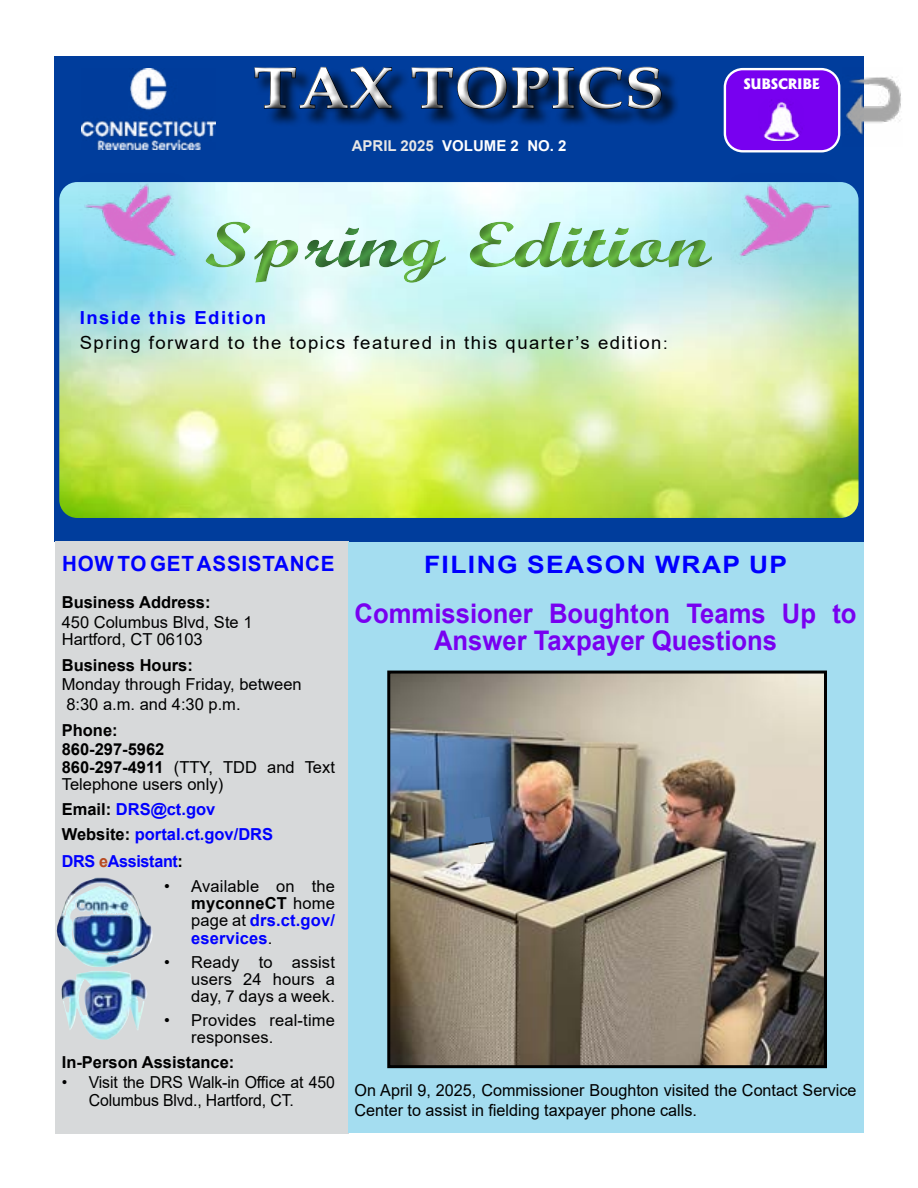
<style>
.page{position:relative;width:918px;height:1188px;background:#fff}
.page>*{position:absolute;margin:0;border:0;box-sizing:border-box;transform-origin:0 0}
.t1{font:64.5px "Script MT Bold";color:#69bd45;scale:1.39 1}
.t2{font:700 58.5px "Book Antiqua";letter-spacing:.02em;color:#fff;scale:1.1 1}
.t3{font:700 27px/27px "Arial";color:#7800f0;text-align:center;scale:.95 1}
.t4{font:700 24px "Arial";letter-spacing:.055em;color:#00f;scale:1.1 1}
.t5{font:700 21px "Arial";letter-spacing:.035em;color:#00f}
.t6{font:18px "Arial";letter-spacing:.08em;color:#000}
.t7{font:700 18px "Arial";letter-spacing:.08em;color:#00f}
.t8{font:16.5px/17.2px "Arial";color:#000}
.t9{font:700 16.5px "Arial";color:#000}
.t10{font:16.5px/17.2px "Arial";color:#000;scale:.96 1}
.t11{font:700 16.5px "Arial";color:#00f}
.t12{font:700 16.5px "Arial";letter-spacing:-.02em;color:#00f}
.t13{font:700 15px "Arial";color:#fff}
.t14{font:800 13.8px "Albertus";letter-spacing:-.02em;color:#fff}
.s1{color:#e7e6e6}
.s2{color:#469646}
.s3{font-size:16.5px}
.s4{font-weight:700}
.s5{color:#000}
.s6{color:#b74a21}
.s7{font-weight:700;color:#00f}
</style>
<div class="page">
<div style="left:54px;top:56px;width:810px;height:486px;background:#003d9c"></div>
<div style="left:55px;top:542px;width:293px;height:592px;background:#d7d9da"></div>
<div style="left:256px;top:69px;width:425px;height:58px;background:#000;opacity:.75"></div>
<div style="left:243px;top:55px;width:425px;height:61px;background:#003d9c"></div>
<div style="left:246px;top:59px;width:427px;height:61px;background:#000;opacity:.75"></div>
<img style="left:82px;top:69px;width:134px;height:80px">
<div style="left:725px;top:69px;width:114px;height:82px;background:#7800f0;border-radius:18px"></div>
<div style="left:724px;top:68px;width:116px;height:84px;border:2px solid #fff;border-radius:18px"></div>
<img style="left:763px;top:100px;width:40px;height:41px">
<img style="left:59px;top:182px;width:800px;height:336px">
<img style="left:846px;top:76px;width:55px;height:59px">
<img style="left:56px;top:878px;width:97px;height:162px">
<div style="left:191px;top:202px;width:536px;height:95px;background:#000;opacity:.5"></div>
<img style="left:731px;top:182px;width:108px;height:84px">
<img style="left:78px;top:182px;width:108px;height:84px">
<div style="left:348px;top:542px;width:515px;height:590px;background:#a4ddf0"></div>
<img style="left:391px;top:675px;width:432px;height:389px">
<div style="left:387px;top:671px;width:440px;height:397px;border:3px solid #000"></div>
<svg style="left:446px;top:806px;width:47px;height:59px;background:#748dac"></svg>
<h2 class="t2" style="left:254px;top:48px;width:374px">TAX TOPICS</h2>
<p class="t13" style="left:352px;top:135px;width:216px"><span class="s1">APRIL 2025</span> VOLUME 2 NO. 2</p>
<h1 class="t1" style="left:204px;top:205px;width:366px">Sp<span class="s2">rin</span>g Edition</h1>
<p class="t7" style="left:80px;top:305px;width:188px">Inside this Edition</p>
<p class="t6" style="left:80px;top:330px;width:589px">Spring forward to the topics featured in this quarter’s edition<span class="s3">:</span></p>
<p class="t14" style="left:743px;top:75px;width:78px">SUBSCRIBE</p>
<p class="t5" style="left:62px;top:549px;width:274px">HOW TO GET ASSISTANCE</p>
<p class="t9" style="left:62px;top:591px;width:150px">Business Address:</p>
<p class="t8" style="left:62px;top:614px;width:192px">450 Columbus Blvd, Ste 1</p>
<p class="t8" style="left:62px;top:631px;width:142px">Hartford, CT 06103</p>
<p class="t9" style="left:62px;top:653px;width:133px">Business Hours:</p>
<p class="t8" style="left:62px;top:676px;width:241px">Monday through Friday, between</p>
<p class="t8" style="left:66px;top:696px;width:176px">8:30 a.m. and 4:30 p.m.</p>
<p class="t9" style="left:62px;top:718px;width:57px">Phone:</p>
<p class="t9" style="left:62px;top:738px;width:104px">860-297-5962</p>
<p class="t8" style="left:62px;top:758px;width:275px"><span class="s4">860-297-4911</span> (TTY, TDD and Text<br>Telephone users only)</p>
<p class="t11" style="left:62px;top:798px;width:155px"><span class="s5">Email:</span> DRS@ct.gov</p>
<p class="t11" style="left:62px;top:823px;width:213px"><span class="s5">Website:</span> portal.ct.gov/DRS</p>
<p class="t12" style="left:62px;top:849px;width:123px">DRS <span class="s6">e</span>Assistant<span class="s5">:</span></p>
<p class="t8" style="left:191px;top:877px;width:145px;text-align:justify;text-indent:-27px">• Available on the <span class="s4">myconneCT</span> home page at <span class="s7">drs.ct.gov/ eservices</span>.</p>
<p class="t8" style="left:191px;top:953px;width:145px;text-align:justify;text-indent:-27px">• Ready to assist users 24 hours a day, 7 days a week.</p>
<p class="t8" style="left:191px;top:1012px;width:145px;text-indent:-27px">• Provides real-time responses.</p>
<p class="t9" style="left:62px;top:1051px;width:174px">In-Person Assistance:</p>
<p class="t10" style="left:89px;top:1074px;width:258px;text-indent:-27px">• Visit the DRS Walk-in Office at 450<br>Columbus Blvd., Hartford, CT.</p>
<p class="t4" style="left:424px;top:548px;width:332px">FILING SEASON WRAP UP</p>
<p class="t3" style="left:355px;top:601px;width:530px">Commissioner Boughton Teams Up to<br>Answer Taxpayer Questions</p>
<p class="t8" style="left:355px;top:1081px;width:503px;line-height:19.5px">On April 9, 2025, Commissioner Boughton visited the Contact Service<br>Center to assist in fielding taxpayer phone calls.</p>
</div>
